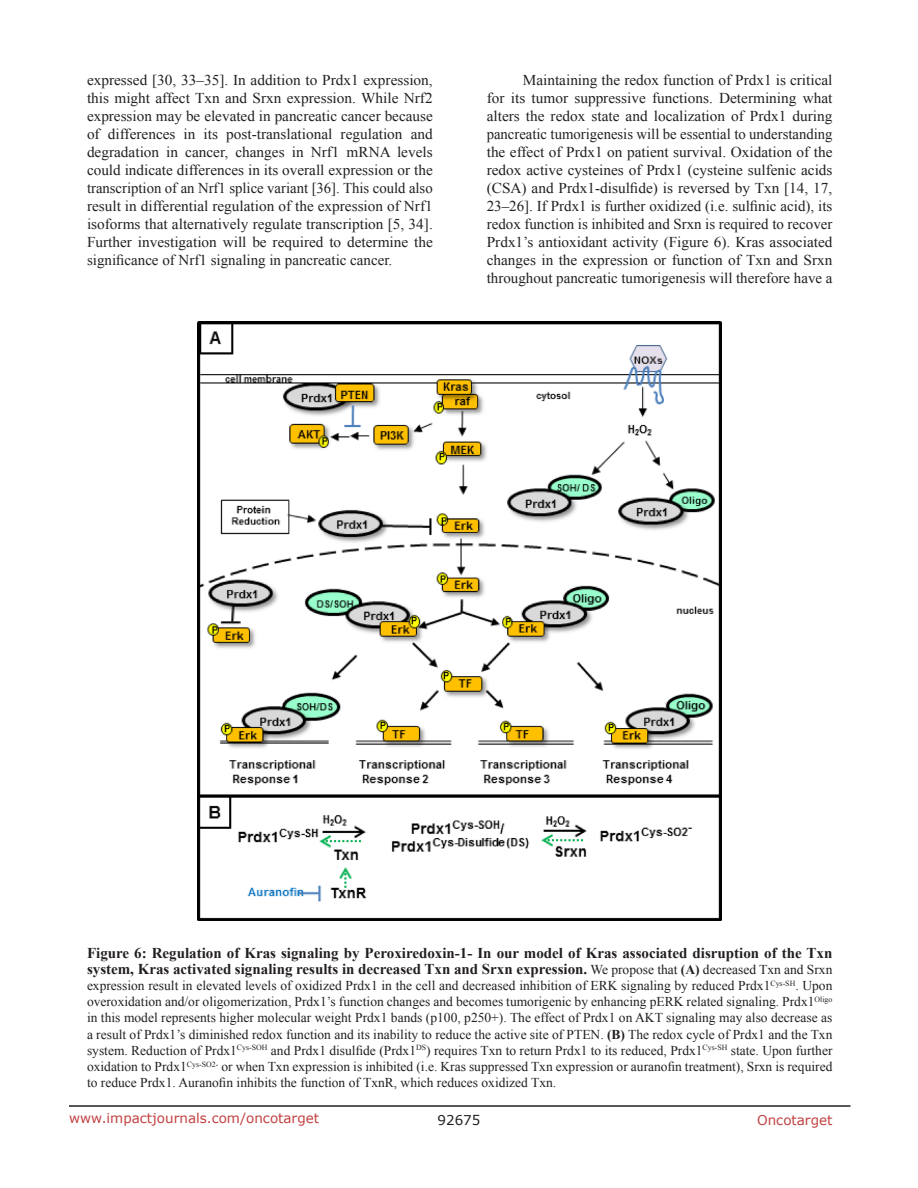
<style>
.page{position:relative;width:918px;height:1188px;background:#fff}
.page>*{position:absolute;margin:0;border:0;box-sizing:border-box;transform-origin:0 0}
.BodyText{font:15px/18px "Times New Roman";color:#231f20;text-align:justify}
.figuretext{font:700 15px/16.2px "Times New Roman";color:#231f20}
.figuretext-2{font:13.5px/16.2px "Times New Roman";color:#231f20;text-align:justify}
.t1{font:13.5px "Verdana";color:#c24141}
.t2{font:13.5px "Verdana";color:#231f20}
.s1{font-weight:400;font-size:13.5px}
.s2{font-size:13.5px}
.s3{font-weight:700}
</style>
<div class="page">
<hr style="left:69px;top:1105px;width:781px;height:2px;background:#231f20">
<img style="left:198px;top:322px;width:524px;height:598px">
<p class="BodyText" style="left:87px;top:71px;width:347px">expressed [30, 33–35]. In addition to Prdx1 expression, this might affect Txn and Srxn expression. While Nrf2 expression may be elevated in pancreatic cancer because of differences in its post-translational regulation and degradation in cancer, changes in Nrf1 mRNA levels could indicate differences in its overall expression or the transcription of an Nrf1 splice variant [36]. This could also result in differential regulation of the expression of Nrf1 isoforms that alternatively regulate transcription [5, 34].<br>Further investigation will be required to determine the significance of Nrf1 signaling in pancreatic cancer.</p>
<p class="BodyText" style="left:487px;top:71px;width:347px;text-indent:36px">Maintaining the redox function of Prdx1 is critical for its tumor suppressive functions. Determining what alters the redox state and localization of Prdx1 during pancreatic tumorigenesis will be essential to understanding the effect of Prdx1 on patient survival. Oxidation of the redox active cysteines of Prdx1 (cysteine sulfenic acids (CSA) and Prdx1-disulfide) is reversed by Txn [14, 17, 23–26]. If Prdx1 is further oxidized (i.e. sulfinic acid), its redox function is inhibited and Srxn is required to recover Prdx1’s antioxidant activity (Figure 6). Kras associated changes in the expression or function of Txn and Srxn throughout pancreatic tumorigenesis will therefore have a</p>
<p class="figuretext" style="left:87px;top:944px;width:747px">Figure 6: Regulation of Kras signaling by Peroxiredoxin-1- In our model of Kras associated disruption of the Txn system, Kras activated signaling results in decreased Txn and Srxn expression. <span class="s1">We propose that</span> <span class="s2">(A)</span> <span class="s1">decreased Txn and Srxn</span></p>
<p class="figuretext-2" style="left:87px;top:977px;width:747px">expression result in elevated levels of oxidized Prdx1 in the cell and decreased inhibition of ERK signaling by reduced Prdx1<sup>Cys-SH</sup>. Upon overoxidation and/or oligomerization, Prdx1’s function changes and becomes tumorigenic by enhancing pERK related signaling. Prdx1<sup>Oligo </sup>in this model represents higher molecular weight Prdx1 bands (p100, p250+). The effect of Prdx1 on AKT signaling may also decrease as a result of Prdx1’s diminished redox function and its inability to reduce the active site of PTEN. <span class="s3">(B)</span> The redox cycle of Prdx1 and the Txn system. Reduction of Prdx1<sup>Cys-SOH</sup> and Prdx1 disulfide (Prdx1<sup>DS</sup>) requires Txn to return Prdx1 to its reduced, Prdx1<sup>Cys-SH</sup> state. Upon further oxidation to Prdx1<sup>Cys-SO2-</sup> or when Txn expression is inhibited (i.e. Kras suppressed Txn expression or auranofin treatment), Srxn is required to reduce Prdx1. Auranofin inhibits the function of TxnR, which reduces oxidized Txn.</p>
<p class="t1" style="left:69px;top:1109px;width:252px">www.impactjournals.com/oncotarget</p>
<p class="t2" style="left:438px;top:1111px;width:44px">92675</p>
<p class="t1" style="left:757px;top:1111px;width:77px">Oncotarget</p>
</div>
